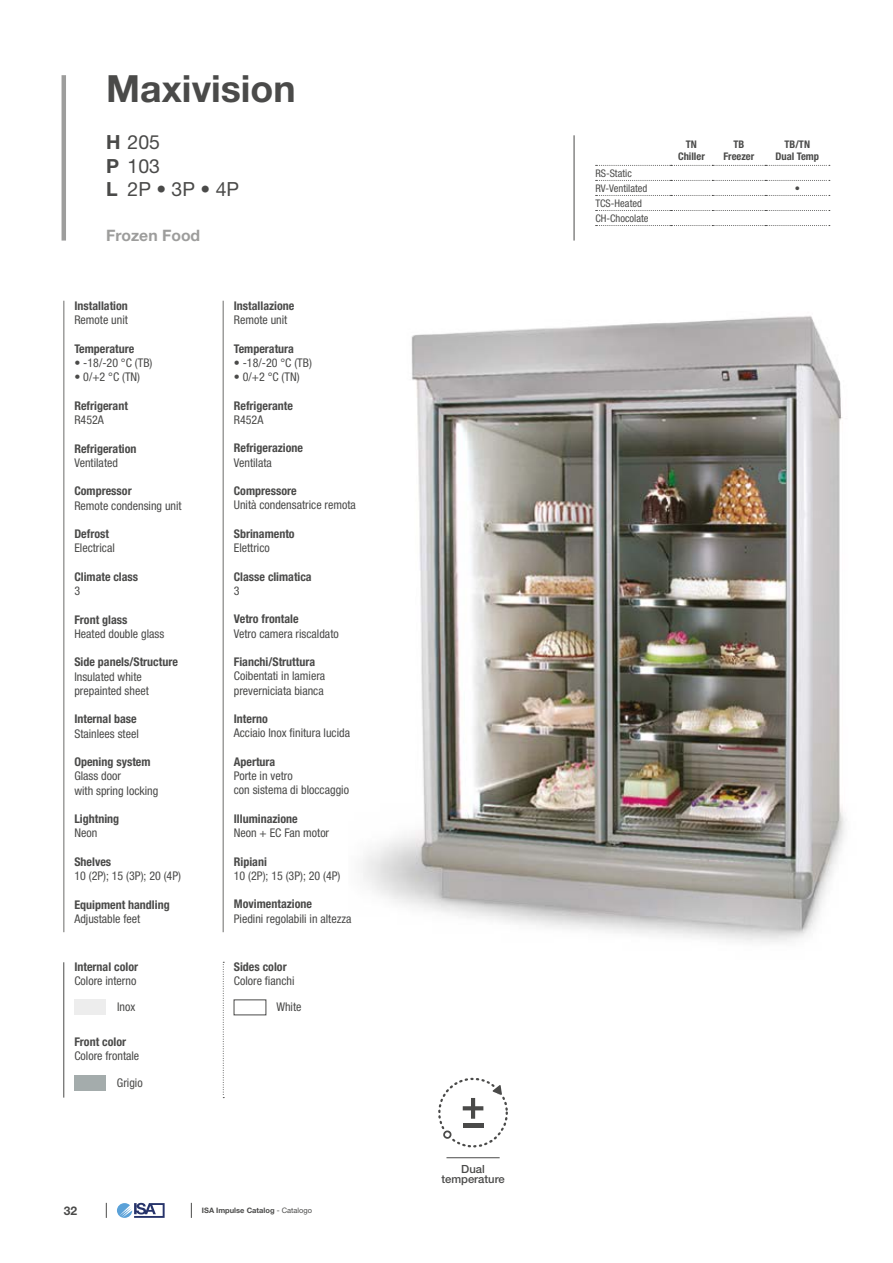
<style>
.page{position:relative;width:893px;height:1263px;background:#fff}
.page>*{position:absolute;margin:0;border:0;box-sizing:border-box;transform-origin:0 0}
.t1{font:700 37.5px "Helvetica Neue LT Std";color:#4a4a49}
.t2{font:19.5px/23.4px "Helvetica Neue LT Std";color:#4a4a49}
.t3{font:700 15.75px "Helvetica Neue LT Std";color:#9d9d9c}
.t4{font:condensed 12px/14.2px "Helvetica Neue LT Std";color:#4a4a49}
.t5{font:700 condensed 12px "Helvetica Neue LT Std";color:#4a4a49}
.t6{font:700 12px "Helvetica Neue LT Std";color:#4a4a49}
.t7{font:500 11.25px/10.5px "Helvetica Neue LT Std";color:#4a4a49;text-align:center}
.t8{font:condensed 10.5px/15px "Helvetica Neue LT Std";color:#4a4a49}
.t9{font:700 condensed 10.5px/11.2px "Helvetica Neue LT Std";color:#4a4a49;text-align:center}
.t10{font:700 7.5px "Helvetica Neue LT Std";color:#4a4a49}
.s1{font-weight:700}
.s2{font-weight:400}
</style>
<div class="page">
<svg style="left:117px;top:1203px;width:48px;height:15px"></svg>
<svg style="left:106px;top:1203px;width:1px;height:15px"></svg>
<svg style="left:191px;top:1203px;width:1px;height:15px"></svg>
<img style="left:363px;top:316px;width:483px;height:626px">
<hr style="left:63px;top:301px;width:2px;height:631px;background:#9d9d9c">
<hr style="left:222px;top:301px;width:2px;height:631px;background:#9d9d9c">
<div style="left:74px;top:1000px;width:32px;height:15px;background:#ededed"></div>
<div style="left:74px;top:1075px;width:32px;height:15px;background:#a4acac"></div>
<hr style="left:62px;top:75px;width:4px;height:166px;background:#9d9d9c">
<hr style="left:63px;top:962px;width:1px;height:135px;background:#4a4a49">
<svg style="left:223px;top:962px;width:1px;height:136px"></svg>
<hr style="left:574px;top:135px;width:1px;height:106px;background:#4a4a49">
<svg style="left:596px;top:165px;width:234px;height:1px"></svg>
<svg style="left:596px;top:180px;width:234px;height:1px"></svg>
<svg style="left:596px;top:195px;width:234px;height:1px"></svg>
<svg style="left:596px;top:210px;width:234px;height:1px"></svg>
<svg style="left:596px;top:225px;width:234px;height:1px"></svg>
<hr style="left:446px;top:1157px;width:54px;height:1px;background:#4a4a49">
<svg style="left:438px;top:1078px;width:70px;height:69px"></svg>
<h1 class="t1" style="left:106px;top:65px;width:191px">Maxivision</h1>
<h2 class="t2" style="left:106px;top:130px;width:134px"><span class="s1">H</span> 205<br><span class="s1">P</span> 103<br><span class="s1">L</span> 2P • 3P • 4P</h2>
<h3 class="t3" style="left:106px;top:225px;width:95px">Frozen Food</h3>
<p class="t5" style="left:74px;top:298px;width:55px">Installation</p>
<p class="t4" style="left:74px;top:313px;width:55px">Remote unit</p>
<p class="t5" style="left:74px;top:341px;width:61px">Temperature</p>
<p class="t4" style="left:74px;top:356px;width:80px">• -18/-20 °C (TB)</p>
<p class="t4" style="left:74px;top:370px;width:67px">• 0/+2 °C (TN)</p>
<p class="t5" style="left:74px;top:398px;width:55px">Refrigerant</p>
<p class="t4" style="left:74px;top:413px;width:31px">R452A</p>
<p class="t5" style="left:74px;top:441px;width:64px">Refrigeration</p>
<p class="t4" style="left:74px;top:455px;width:45px">Ventilated</p>
<p class="t5" style="left:74px;top:484px;width:59px">Compressor</p>
<p class="t4" style="left:74px;top:498px;width:109px">Remote condensing unit</p>
<p class="t5" style="left:74px;top:526px;width:36px">Defrost</p>
<p class="t4" style="left:74px;top:541px;width:42px">Electrical</p>
<p class="t5" style="left:74px;top:569px;width:65px">Climate class</p>
<p class="t4" style="left:74px;top:584px;width:7px">3</p>
<p class="t5" style="left:74px;top:612px;width:55px">Front glass</p>
<p class="t4" style="left:74px;top:626px;width:91px">Heated double glass</p>
<p class="t5" style="left:74px;top:655px;width:105px">Side panels/Structure</p>
<p class="t4" style="left:74px;top:669px;width:76px">Insulated white prepainted sheet</p>
<p class="t5" style="left:74px;top:712px;width:64px">Internal base</p>
<p class="t4" style="left:74px;top:726px;width:66px">Stainlees steel</p>
<p class="t5" style="left:74px;top:754px;width:78px">Opening system</p>
<p class="t4" style="left:74px;top:769px;width:85px">Glass door<br>with spring locking</p>
<p class="t5" style="left:74px;top:811px;width:46px">Lightning</p>
<p class="t4" style="left:74px;top:826px;width:24px">Neon</p>
<p class="t5" style="left:74px;top:854px;width:38px">Shelves</p>
<p class="t4" style="left:74px;top:868px;width:108px">10 (2P); 15 (3P); 20 (4P)</p>
<p class="t5" style="left:74px;top:897px;width:97px">Equipment handling</p>
<p class="t4" style="left:74px;top:911px;width:67px">Adjustable feet</p>
<p class="t5" style="left:74px;top:959px;width:65px">Internal color</p>
<p class="t4" style="left:74px;top:974px;width:63px">Colore interno</p>
<p class="t5" style="left:234px;top:298px;width:62px">Installazione</p>
<p class="t4" style="left:234px;top:313px;width:55px">Remote unit</p>
<p class="t5" style="left:234px;top:341px;width:62px">Temperatura</p>
<p class="t4" style="left:234px;top:355px;width:80px">• -18/-20 °C (TB)</p>
<p class="t4" style="left:234px;top:370px;width:67px">• 0/+2 °C (TN)</p>
<p class="t5" style="left:234px;top:398px;width:61px">Refrigerante</p>
<p class="t4" style="left:234px;top:412px;width:31px">R452A</p>
<p class="t5" style="left:234px;top:441px;width:71px">Refrigerazione</p>
<p class="t4" style="left:234px;top:455px;width:40px">Ventilata</p>
<p class="t5" style="left:234px;top:484px;width:64px">Compressore</p>
<p class="t4" style="left:234px;top:498px;width:124px">Unità condensatrice remota</p>
<p class="t5" style="left:234px;top:526px;width:62px">Sbrinamento</p>
<p class="t4" style="left:234px;top:541px;width:37px">Elettrico</p>
<p class="t5" style="left:234px;top:569px;width:79px">Classe climatica</p>
<p class="t4" style="left:234px;top:583px;width:7px">3</p>
<p class="t5" style="left:234px;top:612px;width:66px">Vetro frontale</p>
<p class="t4" style="left:234px;top:626px;width:106px">Vetro camera riscaldato</p>
<p class="t5" style="left:234px;top:655px;width:83px">Fianchi/Struttura</p>
<p class="t4" style="left:234px;top:669px;width:93px">Coibentati in lamiera preverniciata bianca</p>
<p class="t5" style="left:234px;top:712px;width:35px">Interno</p>
<p class="t4" style="left:234px;top:726px;width:118px">Acciaio Inox finitura lucida</p>
<p class="t5" style="left:234px;top:754px;width:43px">Apertura</p>
<p class="t4" style="left:234px;top:769px;width:117px">Porte in vetro<br>con sistema di bloccaggio</p>
<p class="t5" style="left:234px;top:811px;width:65px">Illuminazione</p>
<p class="t4" style="left:234px;top:826px;width:97px">Neon + EC Fan motor</p>
<p class="t5" style="left:234px;top:854px;width:35px">Ripiani</p>
<p class="t4" style="left:234px;top:868px;width:108px">10 (2P); 15 (3P); 20 (4P)</p>
<p class="t5" style="left:234px;top:897px;width:80px">Movimentazione</p>
<p class="t4" style="left:234px;top:911px;width:119px">Piedini regolabili in altezza</p>
<p class="t5" style="left:234px;top:959px;width:54px">Sides color</p>
<p class="t4" style="left:234px;top:974px;width:62px">Colore fianchi</p>
<p class="t4" style="left:117px;top:1000px;width:20px">Inox</p>
<p class="t4" style="left:276px;top:1000px;width:27px">White</p>
<p class="t5" style="left:74px;top:1034px;width:53px">Front color</p>
<p class="t4" style="left:74px;top:1049px;width:66px">Colore frontale</p>
<p class="t4" style="left:117px;top:1075px;width:27px">Grigio</p>
<p class="t6" style="left:64px;top:1203px;width:15px">32</p>
<p class="t10" style="left:202px;top:1206px;width:112px">ISA Impulse Catalog <span class="s2">- Catalogo</span></p>
<p class="t7" style="left:441px;top:1163px;width:65px">Dual temperature</p>
<p class="t8" style="left:595px;top:165px;width:54px">RS-Static<br>RV-Ventilated</p>
<p class="t8" style="left:595px;top:195px;width:55px">TCS-Heated<br>CH-Chocolate</p>
<p class="t9" style="left:678px;top:139px;width:28px">TN<br>Chiller</p>
<p class="t9" style="left:723px;top:139px;width:32px">TB<br>Freezer</p>
<p class="t9" style="left:775px;top:139px;width:45px">TB/TN<br>Dual Temp</p>
<p class="t9" style="left:795px;top:182px;width:7px">•</p>
</div>
